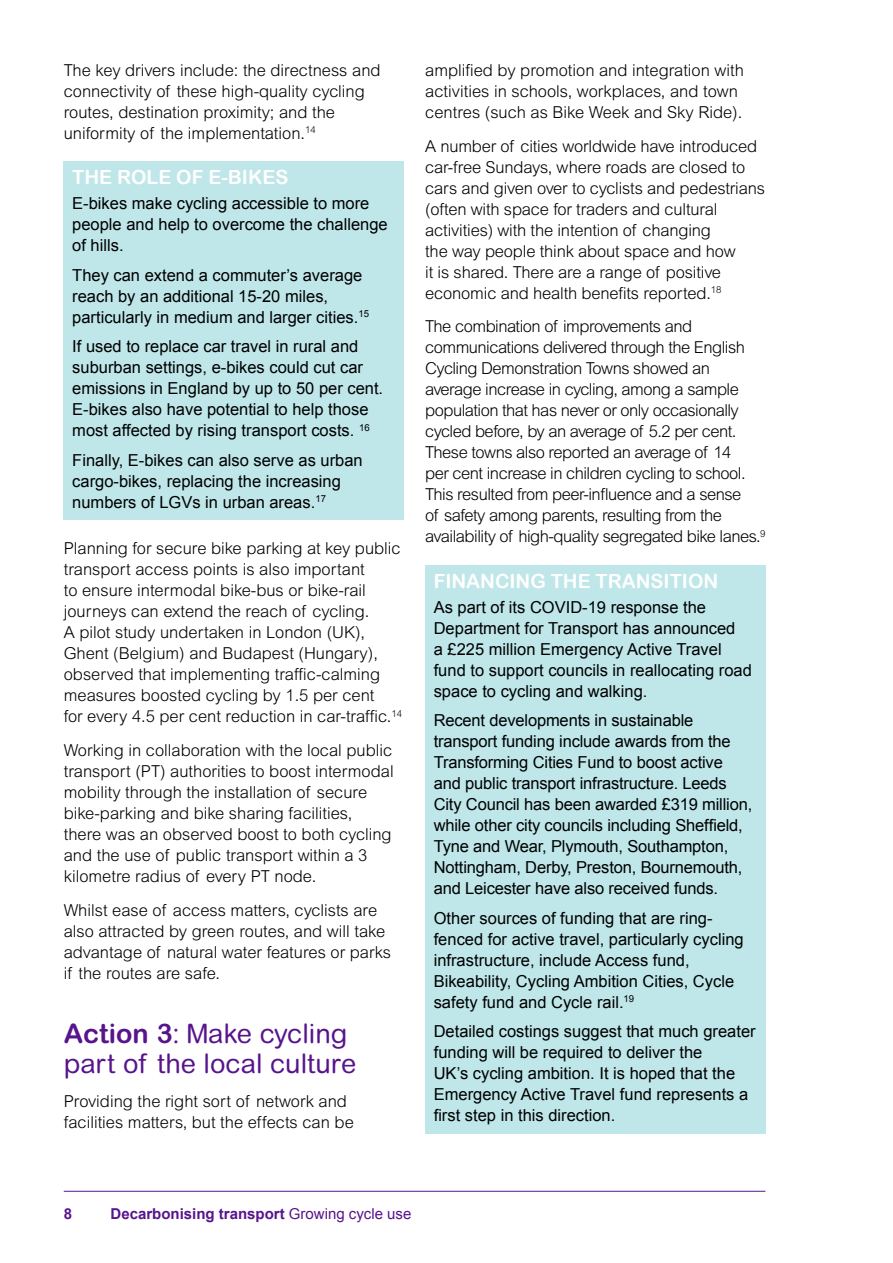
<style>
.page{position:relative;width:893px;height:1263px;background:#fff}
.page>*{position:absolute;margin:0;border:0;box-sizing:border-box;transform-origin:0 0}
.t1{font:27px/30px "Arial Rounded MT";color:#57148c}
.t2{font:19.5px "Arial Rounded MT Bold";color:#fff}
.t3{font:300 16.5px/21px "Arial MT Std";color:#000}
.t4{font:16.5px/21px "Arial";color:#000}
.t5{font:300 16.5px/21px "Arial MT Std";letter-spacing:-.03em;color:#000}
.t6{font:700 15px "Arial";color:#57148c}
.s1{font-weight:700}
.s2{font-weight:400}
</style>
<div class="page">
<hr style="left:64px;top:1191px;width:701px;height:1px;background:#57148c">
<div style="left:64px;top:161px;width:340px;height:40px;background:#bfe6e9"></div>
<div style="left:64px;top:189px;width:340px;height:74px;background:#bfe6e9"></div>
<div style="left:64px;top:260px;width:340px;height:75px;background:#bfe6e9"></div>
<div style="left:64px;top:332px;width:340px;height:116px;background:#bfe6e9"></div>
<div style="left:64px;top:445px;width:340px;height:75px;background:#bfe6e9"></div>
<div style="left:425px;top:565px;width:340px;height:39px;background:#bfe6e9"></div>
<div style="left:425px;top:592px;width:340px;height:117px;background:#bfe6e9"></div>
<div style="left:425px;top:706px;width:340px;height:200px;background:#bfe6e9"></div>
<div style="left:425px;top:903px;width:340px;height:117px;background:#bfe6e9"></div>
<div style="left:425px;top:1017px;width:340px;height:116px;background:#bfe6e9"></div>
<p class="t3" style="left:64px;top:59px;width:318px">The key drivers include: the directness and connectivity of these high-quality cycling routes, destination proximity; and the uniformity of the implementation.<sup>14</sup></p>
<p class="t2" style="left:72px;top:166px;width:218px">THE ROLE OF E-BIKES</p>
<p class="t4" style="left:72px;top:193px;width:317px">E-bikes make cycling accessible to more people and help to overcome the challenge of hills.</p>
<p class="t4" style="left:72px;top:265px;width:298px">They can extend a commuter’s average reach by an additional 15-20 miles, particularly in medium and larger cities.<sup>15</sup></p>
<p class="t4" style="left:72px;top:336px;width:312px">If used to replace car travel in rural and suburban settings, e-bikes could cut car emissions in England by up to 50 per cent.<br>E-bikes also have potential to help those most affected by rising transport costs. <sup>16</sup></p>
<p class="t4" style="left:72px;top:450px;width:292px">Finally, E-bikes can also serve as urban cargo-bikes, replacing the increasing numbers of LGVs in urban areas.<sup>17</sup></p>
<p class="t3" style="left:64px;top:538px;width:340px">Planning for secure bike parking at key public transport access points is also important<br>to ensure intermodal bike-bus or bike-rail journeys can extend the reach of cycling.<br>A pilot study undertaken in London (UK), Ghent (Belgium) and Budapest (Hungary), observed that implementing traffic-calming measures boosted cycling by 1.5 per cent<br>for every 4.5 per cent reduction in car-traffic.<sup>14</sup></p>
<p class="t3" style="left:64px;top:740px;width:331px">Working in collaboration with the local public transport (PT) authorities to boost intermodal mobility through the installation of secure bike-parking and bike sharing facilities, there was an observed boost to both cycling and the use of public transport within a 3 kilometre radius of every PT node.</p>
<p class="t3" style="left:64px;top:900px;width:329px">Whilst ease of access matters, cyclists are also attracted by green routes, and will take advantage of natural water features or parks if the routes are safe.</p>
<h1 class="t1" style="left:64px;top:1018px;width:294px"><span class="s1">Action 3</span>: Make cycling part of the local culture</h1>
<p class="t3" style="left:64px;top:1090px;width:292px">Providing the right sort of network and facilities matters, but the effects can be</p>
<p class="t3" style="left:425px;top:59px;width:320px">amplified by promotion and integration with activities in schools, workplaces, and town centres (such as Bike Week and Sky Ride).</p>
<p class="t3" style="left:425px;top:135px;width:341px">A number of cities worldwide have introduced car-free Sundays, where roads are closed to cars and given over to cyclists and pedestrians (often with space for traders and cultural activities) with the intention of changing<br>the way people think about space and how<br>it is shared. There are a range of positive economic and health benefits reported.<sup>18</sup></p>
<p class="t5" style="left:425px;top:316px;width:342px">The combination of improvements and communications delivered through the English Cycling Demonstration Towns showed an average increase in cycling, among a sample population that has never or only occasionally cycled before, by an average of 5.2 per cent.<br>These towns also reported an average of 14<br>per cent increase in children cycling to school.<br>This resulted from peer-influence and a sense<br>of safety among parents, resulting from the availability of high-quality segregated bike lanes.<sup>9</sup></p>
<p class="t2" style="left:434px;top:569px;width:286px">FINANCING THE TRANSITION</p>
<p class="t4" style="left:434px;top:597px;width:320px">As part of its COVID-19 response the Department for Transport has announced<br>a £225 million Emergency Active Travel fund to support councils in reallocating road space to cycling and walking.</p>
<p class="t4" style="left:434px;top:710px;width:320px">Recent developments in sustainable transport funding include awards from the Transforming Cities Fund to boost active and public transport infrastructure. Leeds City Council has been awarded £319 million, while other city councils including Sheffield, Tyne and Wear, Plymouth, Southampton, Nottingham, Derby, Preston, Bournemouth, and Leicester have also received funds.</p>
<p class="t4" style="left:434px;top:908px;width:311px">Other sources of funding that are ring&shy;fenced for active travel, particularly cycling infrastructure, include Access fund, Bikeability, Cycling Ambition Cities, Cycle safety fund and Cycle rail.<sup>19</sup></p>
<p class="t4" style="left:434px;top:1021px;width:323px">Detailed costings suggest that much greater funding will be required to deliver the<br>UK’s cycling ambition. It is hoped that the Emergency Active Travel fund represents a first step in this direction.</p>
<p class="t6" style="left:64px;top:1203px;width:10px">8</p>
<p class="t6" style="left:111px;top:1203px;width:302px">Decarbonising transport <span class="s2">Growing cycle use</span></p>
</div>
